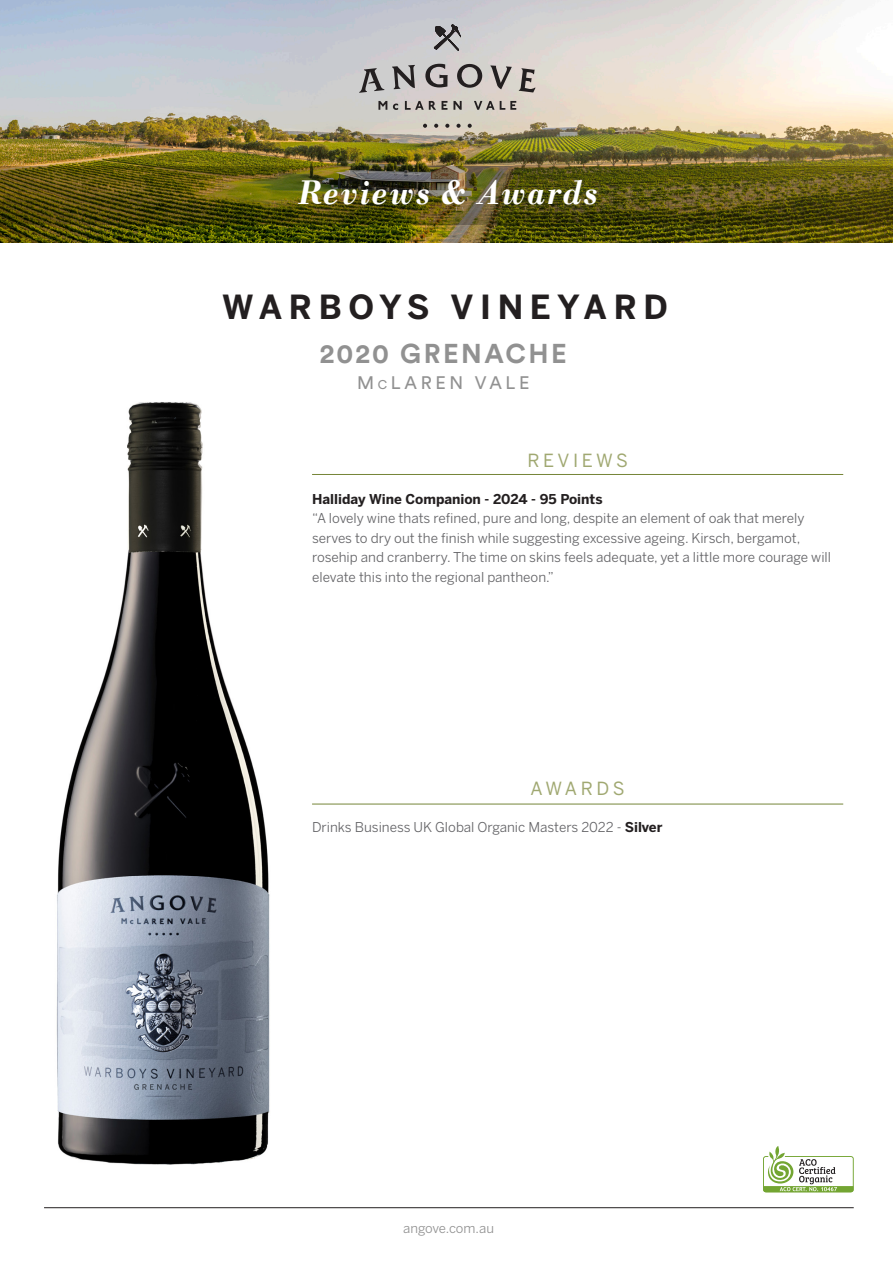
<style>
.page{position:relative;width:893px;height:1263px;background:#fff}
.page>*{position:absolute;margin:0;border:0;box-sizing:border-box;transform-origin:0 0}
.t1{font:italic 700 36px "Bodoni";letter-spacing:.05em;color:#fff;scale:.9 1}
.t2{font:700 33px "Benton Sans";letter-spacing:.2em;color:#231f20}
.t3{font:700 27px "Circular Pro";letter-spacing:.09em;color:#919191}
.t4{font:18px "Benton Sans";letter-spacing:.19em;color:#a0a871}
.t5{font:18px "Circular Pro";letter-spacing:.2em;color:#919191}
.t6{font:13.5px/19.5px "Benton Sans";color:#636366}
.t7{font:700 13.5px "Benton Sans";color:#231f20}
.t8{font:13.2px "Benton Sans";letter-spacing:-.005em;color:#919191}
.s1{font-size:12.6px}
.s2{font-weight:700;color:#231f20}
</style>
<div class="page">
<img style="left:56px;top:402px;width:214px;height:763px">
<img style="left:0;top:0;width:893px;height:242px">
<img style="left:0;top:166px;width:893px;height:59px">
<hr style="left:44px;top:1207px;width:810px;height:1px;background:#231f20">
<svg style="left:359px;top:24px;width:177px;height:104px;background:#c0bcb9"></svg>
<svg style="left:763px;top:1146px;width:91px;height:46px"></svg>
<hr style="left:312px;top:474px;width:531px;height:1px;background:#768538">
<hr style="left:312px;top:804px;width:531px;height:1px;background:#768538">
<p class="t1" style="left:298px;top:171px;width:334px">Reviews &amp; Awards</p>
<p class="t2" style="left:222px;top:287px;width:447px">WARBOYS VINEYARD</p>
<p class="t3" style="left:320px;top:335px;width:249px">2020 GRENACHE</p>
<p class="t5" style="left:357px;top:370px;width:174px">M<span class="s1">c</span>LAREN VALE</p>
<p class="t4" style="left:527px;top:450px;width:102px">REVIEWS</p>
<p class="t7" style="left:312px;top:491px;width:292px">Halliday Wine Companion - 2024 - 95 Points</p>
<p class="t6" style="left:312px;top:509px;width:520px">“A lovely wine thats refined, pure and long, despite an element of oak that merely serves to dry out the finish while suggesting excessive ageing. Kirsch, bergamot, rosehip and cranberry. The time on skins feels adequate, yet a little more courage will elevate this into the regional pantheon.”</p>
<p class="t4" style="left:531px;top:778px;width:96px">AWARDS</p>
<p class="t6" style="left:312px;top:817px;width:352px">Drinks Business UK Global Organic Masters 2022 - <span class="s2">Silver</span></p>
<p class="t8" style="left:403px;top:1220px;width:92px">angove.com.au</p>
</div>
